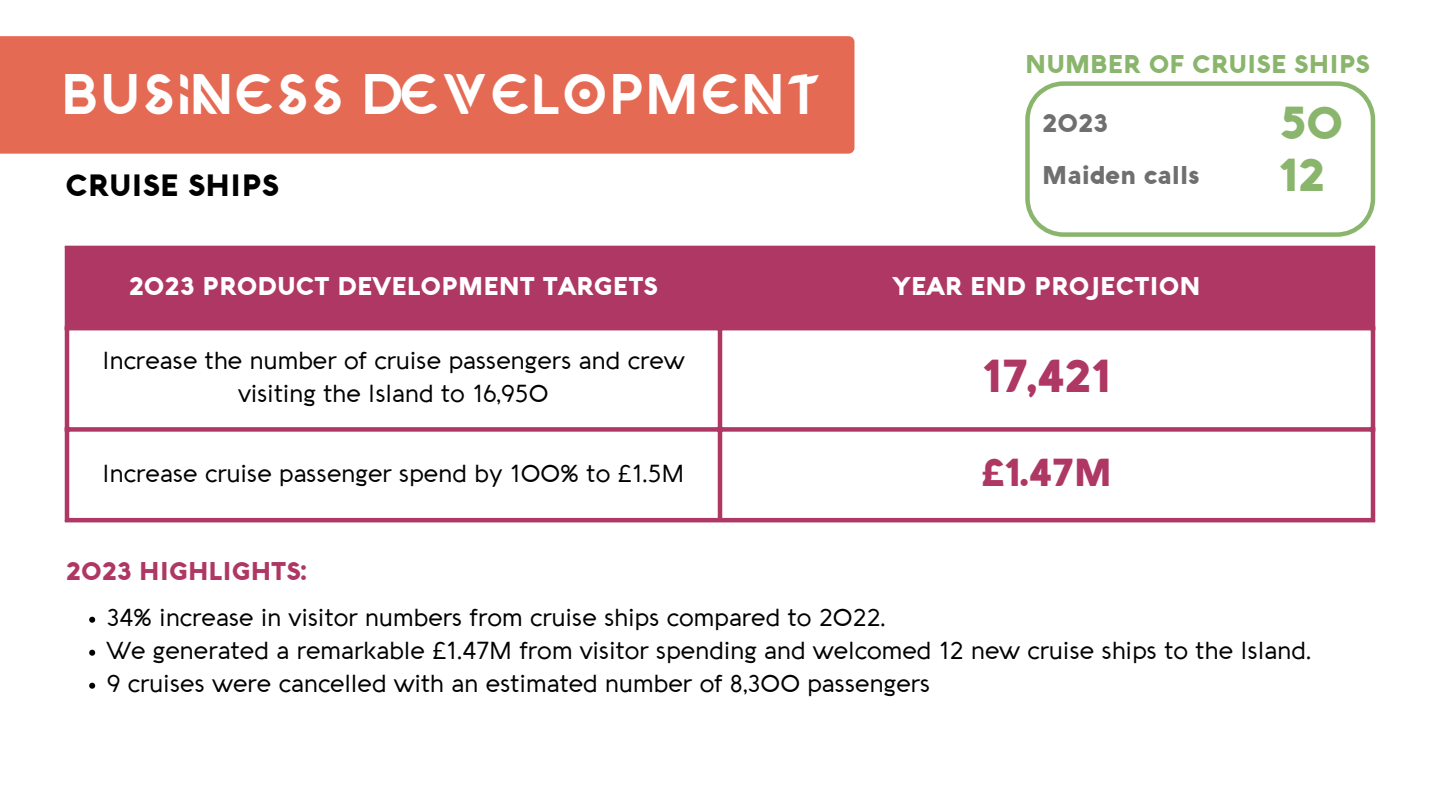
<style>
.page{position:relative;width:1440px;height:810px;background:#fff}
.page>*{position:absolute;margin:0;border:0;box-sizing:border-box;transform-origin:0 0}
.t1{font:50px "EXTRAORDINARYSTORY";color:#fff}
.t2{font:900 45px "Aquawax";color:#ae3763}
.t3{font:900 45px "Aquawax";color:#8ab56c}
.t4{font:900 38px "Aquawax";color:#ae3763}
.t5{font:900 30px "Aquawax";color:#000}
.t6{font:900 25px "Aquawax";color:#fff}
.t7{font:900 25px "Aquawax";color:#8ab56c}
.t8{font:900 25px "Aquawax";color:#6f6f6f}
.t9{font:900 25px "Aquawax";color:#ae3763}
.t10{font:24px/33px "Aquawax";color:#000;text-align:center}
</style>
<div class="page">
<div style="left:0;top:36px;width:855px;height:118px;background:#e56a54"></div>
<div style="left:69px;top:250px;width:1302px;height:76px;background:#ae3763"></div>
<hr style="left:65px;top:250px;width:4px;height:268px;background:#ae3763">
<hr style="left:718px;top:250px;width:4px;height:268px;background:#ae3763">
<hr style="left:1371px;top:250px;width:4px;height:268px;background:#ae3763">
<hr style="left:65px;top:246px;width:1310px;height:4px;background:#ae3763">
<hr style="left:65px;top:326px;width:1310px;height:4px;background:#ae3763">
<div style="left:65px;top:427px;width:1310px;height:5px;background:#ae3763"></div>
<hr style="left:65px;top:518px;width:1310px;height:4px;background:#ae3763">
<svg style="left:1025px;top:81px;width:350px;height:156px"></svg>
<svg style="left:89px;top:617px;width:6px;height:6px"></svg>
<svg style="left:89px;top:650px;width:6px;height:6px"></svg>
<svg style="left:89px;top:683px;width:6px;height:6px"></svg>
<p class="t1" style="left:65px;top:69px;width:762px">BUSINESS DEVELOPMENT</p>
<p class="t5" style="left:65px;top:172px;width:215px">CRUISE SHIPS</p>
<p class="t7" style="left:1025px;top:53px;width:347px">NUMBER OF CRUISE SHIPS</p>
<p class="t8" style="left:1042px;top:112px;width:67px">2023</p>
<p class="t3" style="left:1279px;top:102px;width:66px">50</p>
<p class="t8" style="left:1042px;top:164px;width:159px">Maiden calls</p>
<p class="t3" style="left:1279px;top:155px;width:48px">12</p>
<p class="t6" style="left:129px;top:275px;width:531px">2023 PRODUCT DEVELOPMENT TARGETS</p>
<p class="t6" style="left:892px;top:275px;width:310px">YEAR END PROJECTION</p>
<p class="t10" style="left:102px;top:346px;width:584px">Increase the number of cruise passengers and crew visiting the Island to 16,950</p>
<p class="t2" style="left:982px;top:356px;width:130px">17,421</p>
<p class="t10" style="left:103px;top:458px;width:583px">Increase cruise passenger spend by 100% to £1.5M</p>
<p class="t4" style="left:981px;top:456px;width:132px">£1.47M</p>
<p class="t9" style="left:66px;top:560px;width:242px">2023 HIGHLIGHTS:</p>
<p class="t10" style="left:107px;top:602px;width:781px">34% increase in visitor numbers from cruise ships compared to 2022.</p>
<p class="t10" style="left:107px;top:635px;width:1206px">We generated a remarkable £1.47M from visitor spending and welcomed 12 new cruise ships to the Island.</p>
<p class="t10" style="left:107px;top:668px;width:825px">9 cruises were cancelled with an estimated number of 8,300 passengers</p>
</div>
